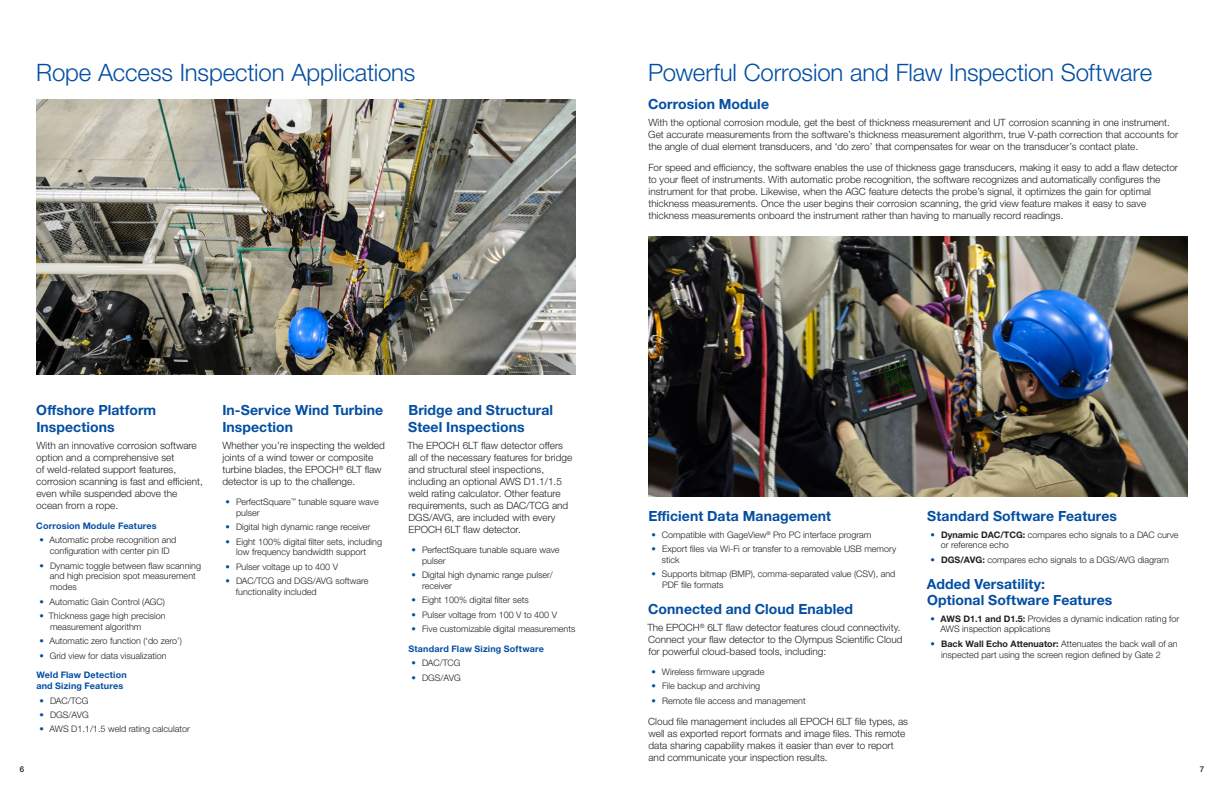
<style>
.page{position:relative;width:1224px;height:792px;background:#fff}
.page>*{position:absolute;margin:0;border:0;box-sizing:border-box;transform-origin:0 0}
.Title_1{font:300 24px "Helvetica Neue LTW1 G";letter-spacing:-.005em;color:#034ea2}
.Title_2{font:700 14px/16.8px "Helvetica Neue LTW1 G";letter-spacing:.005em;color:#034ea2}
.Text{font:300 10px/12px "Helvetica Neue LTW1 G";color:#231f20}
.t1{font:300 9px/10.8px "Helvetica Neue LTW1 G";color:#231f20}
.Title_4{font:700 9px/10.8px "Helvetica Neue LTW1 G";letter-spacing:.02em;color:#034ea2}
.t2{font:500 8px "Helvetica Neue LTW1 G";color:#231f20}
.s1{color:#034ea2}
.s2{font-weight:700}
</style>
<div class="page">
<img style="left:36px;top:99px;width:540px;height:275px">
<img style="left:648px;top:237px;width:540px;height:260px">
<p class="Title_1" style="left:36px;top:58px;width:381px">Rope Access Inspection Applications</p>
<p class="Title_1" style="left:648px;top:58px;width:506px">Powerful Corrosion and Flaw Inspection Software</p>
<p class="Title_2" style="left:648px;top:96px;width:122px">Corrosion Module</p>
<p class="Text" style="left:648px;top:117px;width:532px">With the optional corrosion module, get the best of thickness measurement and UT corrosion scanning in one instrument.<br>Get accurate measurements from the software’s thickness measurement algorithm, true V-path correction that accounts for the angle of dual element transducers, and ‘do zero’ that compensates for wear on the transducer’s contact plate.</p>
<p class="Text" style="left:648px;top:162px;width:531px">For speed and efficiency, the software enables the use of thickness gage transducers, making it easy to add a flaw detector to your fleet of instruments. With automatic probe recognition, the software recognizes and automatically configures the instrument for that probe. Likewise, when the AGC feature detects the probe’s signal, it optimizes the gain for optimal thickness measurements. Once the user begins their corrosion scanning, the grid view feature makes it easy to save thickness measurements onboard the instrument rather than having to manually record readings.</p>
<p class="Title_2" style="left:36px;top:402px;width:122px">Offshore Platform<br>Inspections</p>
<p class="Text" style="left:36px;top:440px;width:168px">With an innovative corrosion software option and a comprehensive set<br>of weld-related support features, corrosion scanning is fast and efficient, even while suspended above the ocean from a rope.</p>
<p class="Title_4" style="left:36px;top:520px;width:122px">Corrosion Module Features</p>
<p class="t1" style="left:40px;top:535px;width:138px;text-align:center"><span class="s1">•</span> Automatic probe recognition and configuration with center pin ID</p>
<p class="t1" style="left:50px;top:560px;width:153px;text-indent:-10px"><span class="s1">•</span> Dynamic toggle between flaw scanning and high precision spot measurement modes</p>
<p class="t1" style="left:40px;top:596px;width:127px"><span class="s1">•</span> Automatic Gain Control (AGC)</p>
<p class="t1" style="left:50px;top:610px;width:117px;text-indent:-10px"><span class="s1">•</span> Thickness gage high precision measurement algorithm</p>
<p class="t1" style="left:40px;top:636px;width:144px"><span class="s1">•</span> Automatic zero function (‘do zero’)</p>
<p class="t1" style="left:40px;top:650px;width:129px"><span class="s1">•</span> Grid view for data visualization</p>
<p class="Title_4" style="left:36px;top:670px;width:92px">Weld Flaw Detection and Sizing Features</p>
<p class="t1" style="left:40px;top:695px;width:50px"><span class="s1">•</span> DAC/TCG</p>
<p class="t1" style="left:40px;top:709px;width:51px"><span class="s1">•</span> DGS/AVG</p>
<p class="t1" style="left:40px;top:724px;width:152px"><span class="s1">•</span> AWS D1.1/1.5 weld rating calculator</p>
<p class="Title_2" style="left:222px;top:402px;width:162px">In-Service Wind Turbine<br>Inspection</p>
<p class="Text" style="left:222px;top:440px;width:164px">Whether you’re inspecting the welded joints of a wind tower or composite turbine blades, the EPOCH<sup>®</sup> 6LT flaw detector is up to the challenge.</p>
<p class="t1" style="left:236px;top:496px;width:144px;text-indent:-10px"><span class="s1">•</span> PerfectSquare<sup>™</sup> tunable square wave pulser</p>
<p class="t1" style="left:226px;top:522px;width:146px"><span class="s1">•</span> Digital high dynamic range receiver</p>
<p class="t1" style="left:236px;top:536px;width:147px;text-indent:-11px"><span class="s1">•</span> Eight 100% digital filter sets, including low frequency bandwidth support</p>
<p class="t1" style="left:226px;top:561px;width:114px"><span class="s1">•</span> Pulser voltage up to 400 V</p>
<p class="t1" style="left:236px;top:576px;width:134px;text-indent:-10px"><span class="s1">•</span> DAC/TCG and DGS/AVG software functionality included</p>
<p class="Title_2" style="left:408px;top:402px;width:146px">Bridge and Structural<br>Steel Inspections</p>
<p class="Text" style="left:407px;top:440px;width:166px">The EPOCH 6LT flaw detector offers all of the necessary features for bridge and structural steel inspections, including an optional AWS D1.1/1.5 weld rating calculator. Other feature requirements, such as DAC/TCG and DGS/AVG, are included with every EPOCH 6LT flaw detector.</p>
<p class="t1" style="left:422px;top:544px;width:139px;text-indent:-10px"><span class="s1">•</span> PerfectSquare tunable square wave pulser</p>
<p class="t1" style="left:422px;top:570px;width:132px;text-indent:-10px"><span class="s1">•</span> Digital high dynamic range pulser/ receiver</p>
<p class="t1" style="left:412px;top:595px;width:119px"><span class="s1">•</span> Eight 100% digital filter sets</p>
<p class="t1" style="left:412px;top:609px;width:147px"><span class="s1">•</span> Pulser voltage from 100 V to 400 V</p>
<p class="t1" style="left:412px;top:624px;width:165px"><span class="s1">•</span> Five customizable digital measurements</p>
<p class="Title_4" style="left:408px;top:643px;width:137px">Standard Flaw Sizing Software</p>
<p class="t1" style="left:412px;top:658px;width:50px"><span class="s1">•</span> DAC/TCG</p>
<p class="t1" style="left:412px;top:672px;width:51px"><span class="s1">•</span> DGS/AVG</p>
<p class="Title_2" style="left:648px;top:508px;width:184px">Efficient Data Management</p>
<p class="t1" style="left:652px;top:529px;width:221px"><span class="s1">•</span> Compatible with GageView<sup>®</sup> Pro PC interface program</p>
<p class="t1" style="left:662px;top:543px;width:236px;text-indent:-10px"><span class="s1">•</span> Export files via Wi-Fi or transfer to a removable USB memory stick</p>
<p class="t1" style="left:662px;top:569px;width:235px;text-indent:-10px"><span class="s1">•</span> Supports bitmap (BMP), comma-separated value (CSV), and<br>PDF file formats</p>
<p class="Title_2" style="left:648px;top:600px;width:206px">Connected and Cloud Enabled</p>
<p class="Text" style="left:647px;top:622px;width:257px">The EPOCH<sup>®</sup> 6LT flaw detector features cloud connectivity.<br>Connect your flaw detector to the Olympus Scientific Cloud for powerful cloud-based tools, including:</p>
<p class="t1" style="left:652px;top:666px;width:114px"><span class="s1">•</span> Wireless firmware upgrade</p>
<p class="t1" style="left:652px;top:681px;width:110px"><span class="s1">•</span> File backup and archiving</p>
<p class="t1" style="left:652px;top:695px;width:156px"><span class="s1">•</span> Remote file access and management</p>
<p class="Text" style="left:648px;top:715px;width:261px">Cloud file management includes all EPOCH 6LT file types, as well as exported report formats and image files. This remote data sharing capability makes it easier than ever to report and communicate your inspection results.</p>
<p class="Title_2" style="left:927px;top:508px;width:191px">Standard Software Features</p>
<p class="t1" style="left:941px;top:529px;width:239px;text-indent:-10px"><span class="s1">•</span> <span class="s2">Dynamic DAC/TCG:</span> compares echo signals to a DAC curve or reference echo</p>
<p class="t1" style="left:931px;top:554px;width:240px"><span class="s1">•</span> <span class="s2">DGS/AVG:</span> compares echo signals to a DGS/AVG diagram</p>
<p class="Title_2" style="left:927px;top:575px;width:187px">Added Versatility:<br>Optional Software Features</p>
<p class="t1" style="left:940px;top:613px;width:240px;text-indent:-10px"><span class="s1">•</span> <span class="s2">AWS D1.1 and D1.5:</span> Provides a dynamic indication rating for<br>AWS inspection applications</p>
<p class="t1" style="left:941px;top:638px;width:238px;text-indent:-11px"><span class="s1">•</span> <span class="s2">Back Wall Echo Attenuator:</span> Attenuates the back wall of an inspected part using the screen region defined by Gate 2</p>
<p class="t2" style="left:20px;top:765px;width:6px">6</p>
<p class="t2" style="left:1200px;top:765px;width:6px">7</p>
</div>
